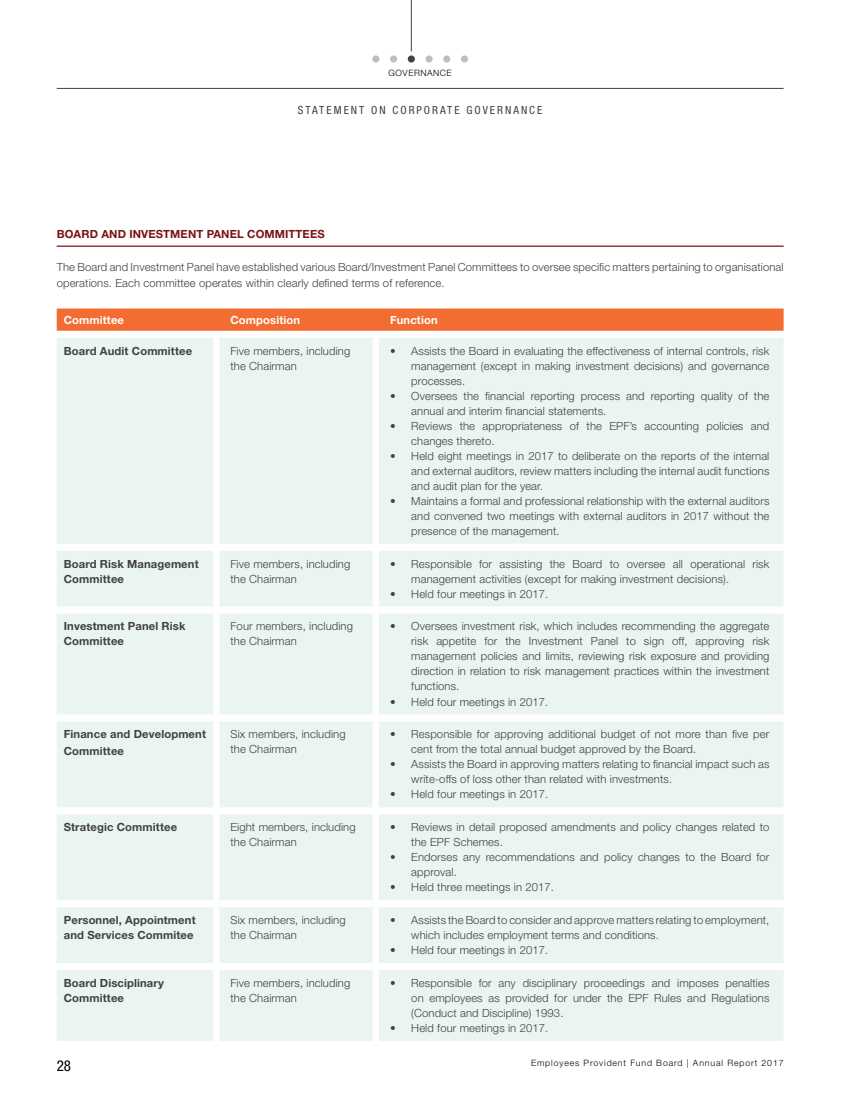
<style>
.page{position:relative;width:851px;height:1099px;background:#fff}
.page>*{position:absolute;margin:0;border:0;box-sizing:border-box;transform-origin:0 0}
.t1{font:condensed 15px "Helvetica Neue LT Std";color:#000}
.t2{font:300 11.25px/15px "Helvetica Neue LT Std";letter-spacing:.01em;color:#414042}
.t3{font:700 11.25px/15px "Helvetica Neue LT Std";letter-spacing:.01em;color:#414042}
.t4{font:700 11.25px "Helvetica Neue LT Std";letter-spacing:.01em;color:#7a1315}
.t5{font:condensed 11.25px "Helvetica Neue LT Std";letter-spacing:.18em;color:#414042}
.t6{font:700 11.25px "Helvetica Neue LT Std";letter-spacing:.01em;color:#fff}
.t7{font:300 8.75px "Helvetica Neue LT Std";letter-spacing:.1em;color:#000}
.t8{font:300 8.75px "Helvetica Neue LT Std";letter-spacing:.06em;color:#000}
</style>
<div class="page">
<hr style="left:57px;top:88px;width:726px;height:1px;background:#414042">
<hr style="left:411px;top:0;width:1px;height:51px;background:#414042">
<div style="left:372px;top:55px;width:7px;height:8px;background:#bcbec0;border-radius:50%"></div>
<div style="left:390px;top:55px;width:7px;height:8px;background:#bcbec0;border-radius:50%"></div>
<svg style="left:407px;top:55px;width:8px;height:8px"></svg>
<div style="left:425px;top:55px;width:7px;height:8px;background:#bcbec0;border-radius:50%"></div>
<div style="left:443px;top:55px;width:7px;height:8px;background:#bcbec0;border-radius:50%"></div>
<div style="left:461px;top:55px;width:7px;height:8px;background:#bcbec0;border-radius:50%"></div>
<hr style="left:57px;top:245px;width:726px;height:2px;background:#7a1315">
<svg style="left:57px;top:308px;width:726px;height:23px;background:#f37037"></svg>
<div style="left:57px;top:338px;width:726px;height:702px;background:#eaf5f1"></div>
<div style="left:213px;top:338px;width:6px;height:205px;background:#fff"></div>
<div style="left:372px;top:338px;width:7px;height:205px;background:#fff"></div>
<div style="left:213px;top:543px;width:6px;height:7px;background:#fff"></div>
<div style="left:372px;top:543px;width:7px;height:7px;background:#fff"></div>
<div style="left:213px;top:550px;width:6px;height:56px;background:#fff"></div>
<div style="left:372px;top:550px;width:7px;height:56px;background:#fff"></div>
<div style="left:213px;top:606px;width:6px;height:7px;background:#fff"></div>
<div style="left:372px;top:606px;width:7px;height:7px;background:#fff"></div>
<div style="left:213px;top:613px;width:6px;height:101px;background:#fff"></div>
<div style="left:372px;top:613px;width:7px;height:101px;background:#fff"></div>
<div style="left:213px;top:714px;width:6px;height:7px;background:#fff"></div>
<div style="left:372px;top:714px;width:7px;height:7px;background:#fff"></div>
<div style="left:213px;top:721px;width:6px;height:86px;background:#fff"></div>
<div style="left:372px;top:721px;width:7px;height:86px;background:#fff"></div>
<div style="left:213px;top:807px;width:6px;height:7px;background:#fff"></div>
<div style="left:372px;top:807px;width:7px;height:7px;background:#fff"></div>
<div style="left:213px;top:814px;width:6px;height:86px;background:#fff"></div>
<div style="left:372px;top:814px;width:7px;height:86px;background:#fff"></div>
<div style="left:213px;top:900px;width:6px;height:7px;background:#fff"></div>
<div style="left:372px;top:900px;width:7px;height:7px;background:#fff"></div>
<div style="left:213px;top:907px;width:6px;height:56px;background:#fff"></div>
<div style="left:372px;top:907px;width:7px;height:56px;background:#fff"></div>
<div style="left:213px;top:963px;width:6px;height:7px;background:#fff"></div>
<div style="left:372px;top:963px;width:7px;height:7px;background:#fff"></div>
<div style="left:213px;top:970px;width:6px;height:70px;background:#fff"></div>
<div style="left:372px;top:970px;width:7px;height:70px;background:#fff"></div>
<p class="t8" style="left:388px;top:67px;width:65px">GOVERNANCE</p>
<p class="t5" style="left:298px;top:104px;width:246px">STATEMENT ON CORPORATE GOVERNANCE</p>
<p class="t4" style="left:57px;top:227px;width:269px">BOARD AND INVESTMENT PANEL COMMITTEES</p>
<p class="t2" style="left:57px;top:258px;width:728px;line-height:16.2px">The Board and Investment Panel have established various Board/Investment Panel Committees to oversee specific matters pertaining to organisational operations. Each committee operates within clearly defined terms of reference.</p>
<p class="t6" style="left:64px;top:312px;width:62px">Committee</p>
<p class="t6" style="left:230px;top:312px;width:71px">Composition</p>
<p class="t6" style="left:390px;top:312px;width:49px">Function</p>
<p class="t3" style="left:64px;top:343px;width:130px">Board Audit Committee</p>
<p class="t2" style="left:230px;top:343px;width:121px">Five members, including the Chairman</p>
<p class="t2" style="left:411px;top:343px;width:359px;text-align:justify;text-indent:-21px">• Assists the Board in evaluating the effectiveness of internal controls, risk management (except in making investment decisions) and governance processes.</p>
<p class="t2" style="left:411px;top:388px;width:359px;text-indent:-21px">• Oversees the financial reporting process and reporting quality of the annual and interim financial statements.</p>
<p class="t2" style="left:411px;top:418px;width:359px;text-indent:-21px">• Reviews the appropriateness of the EPF’s accounting policies and changes thereto.</p>
<p class="t2" style="left:411px;top:448px;width:359px;text-align:justify;text-indent:-21px">• Held eight meetings in 2017 to deliberate on the reports of the internal and external auditors, review matters including the internal audit functions and audit plan for the year.</p>
<p class="t2" style="left:411px;top:493px;width:359px;text-align:justify;text-indent:-21px">• Maintains a formal and professional relationship with the external auditors and convened two meetings with external auditors in 2017 without the presence of the management.</p>
<p class="t3" style="left:64px;top:556px;width:136px">Board Risk Management<br>Committee</p>
<p class="t2" style="left:230px;top:556px;width:121px">Five members, including the Chairman</p>
<p class="t2" style="left:411px;top:556px;width:359px;text-indent:-21px">• Responsible for assisting the Board to oversee all operational risk management activities (except for making investment decisions).</p>
<p class="t2" style="left:390px;top:586px;width:160px">• Held four meetings in 2017.</p>
<p class="t3" style="left:64px;top:618px;width:123px">Investment Panel Risk<br>Committee</p>
<p class="t2" style="left:230px;top:618px;width:124px">Four members, including the Chairman</p>
<p class="t2" style="left:411px;top:618px;width:359px;text-align:justify;text-indent:-21px">• Oversees investment risk, which includes recommending the aggregate risk appetite for the Investment Panel to sign off, approving risk management policies and limits, reviewing risk exposure and providing direction in relation to risk management practices within the investment functions.</p>
<p class="t2" style="left:390px;top:693px;width:160px">• Held four meetings in 2017.</p>
<p class="t3" style="left:64px;top:726px;width:144px;line-height:16.2px">Finance and Development<br>Committee</p>
<p class="t2" style="left:230px;top:726px;width:117px">Six members, including the Chairman</p>
<p class="t2" style="left:411px;top:726px;width:359px;text-indent:-21px">• Responsible for approving additional budget of not more than five per cent from the total annual budget approved by the Board.</p>
<p class="t2" style="left:411px;top:756px;width:359px;text-indent:-21px">• Assists the Board in approving matters relating to financial impact such as write-offs of loss other than related with investments.</p>
<p class="t2" style="left:390px;top:786px;width:160px">• Held four meetings in 2017.</p>
<p class="t3" style="left:64px;top:819px;width:115px">Strategic Committee</p>
<p class="t2" style="left:230px;top:819px;width:127px">Eight members, including the Chairman</p>
<p class="t2" style="left:411px;top:819px;width:359px;text-indent:-21px">• Reviews in detail proposed amendments and policy changes related to the EPF Schemes.</p>
<p class="t2" style="left:411px;top:849px;width:359px;text-indent:-21px">• Endorses any recommendations and policy changes to the Board for approval.</p>
<p class="t2" style="left:390px;top:879px;width:165px">• Held three meetings in 2017.</p>
<p class="t3" style="left:64px;top:912px;width:133px">Personnel, Appointment and Services Commitee</p>
<p class="t2" style="left:230px;top:912px;width:117px">Six members, including the Chairman</p>
<p class="t2" style="left:411px;top:912px;width:359px;text-indent:-21px">• Assists the Board to consider and approve matters relating to employment, which includes employment terms and conditions.</p>
<p class="t2" style="left:390px;top:942px;width:160px">• Held four meetings in 2017.</p>
<p class="t3" style="left:64px;top:975px;width:102px">Board Disciplinary<br>Committee</p>
<p class="t2" style="left:230px;top:975px;width:121px">Five members, including the Chairman</p>
<p class="t2" style="left:411px;top:975px;width:359px;text-align:justify;text-indent:-21px">• Responsible for any disciplinary proceedings and imposes penalties on employees as provided for under the EPF Rules and Regulations (Conduct and Discipline) 1993.</p>
<p class="t2" style="left:390px;top:1020px;width:160px">• Held four meetings in 2017.</p>
<h1 class="t1" style="left:57px;top:1056px;width:16px">28</h1>
<p class="t7" style="left:531px;top:1057px;width:254px">Employees Provident Fund Board | Annual Report 2017</p>
</div>
